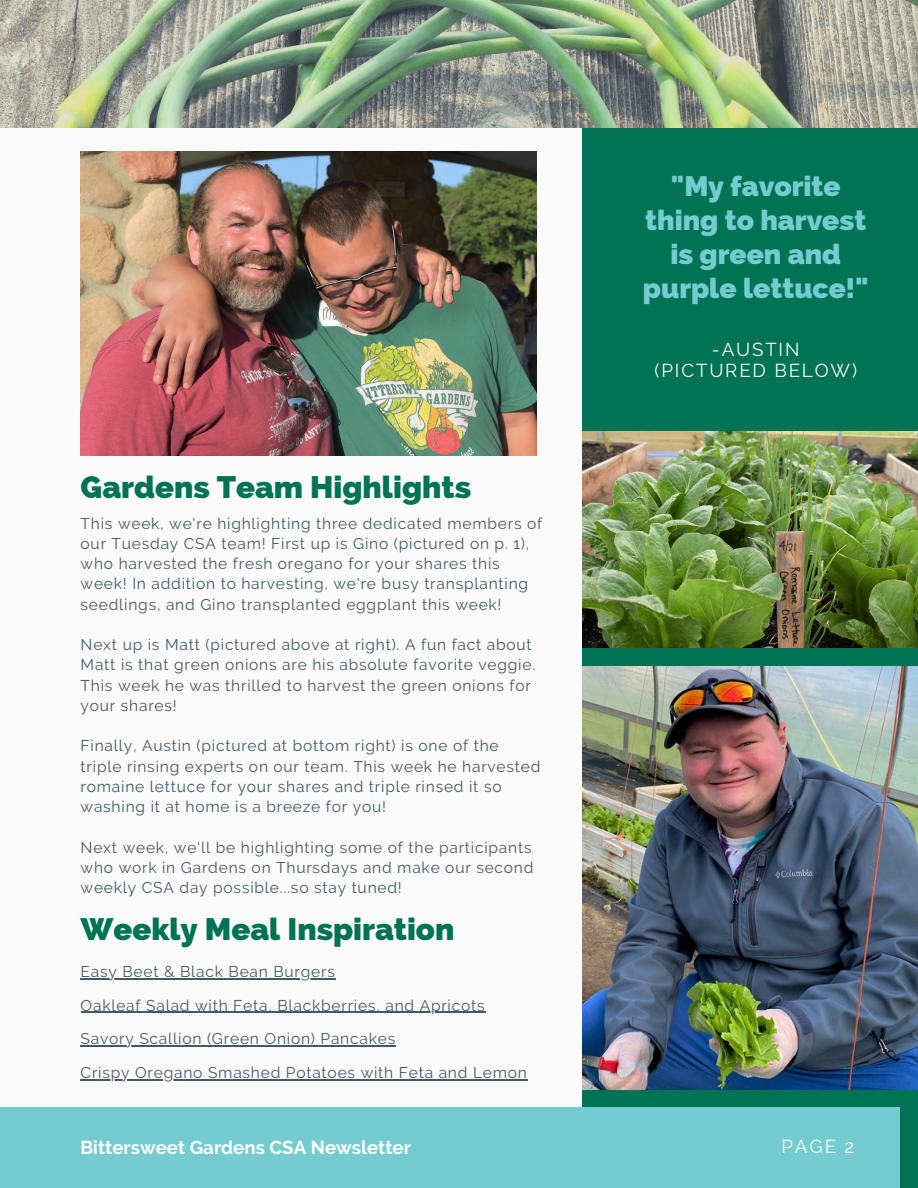
<style>
.page{position:relative;width:918px;height:1188px;background:#fafafa}
.page>*{position:absolute;margin:0;border:0;box-sizing:border-box;transform-origin:0 0}
.t1{font:800 31.2px "Raleway";color:#007355}
.t2{font:800 28.2px/33.8px "Raleway";color:#75ccd0;text-align:center}
.t3{font:700 18.75px "Raleway";color:#fff}
.t4{font:18.75px "Raleway";letter-spacing:.1em;color:#fafafa}
.t5{font:15.6px/20.2px "Raleway";letter-spacing:.05em;color:#435967}
</style>
<div class="page">
<div style="left:582px;top:107px;width:336px;height:1081px;background:#007355"></div>
<div style="left:0;top:1107px;width:900px;height:81px;background:#75ccd0"></div>
<img style="left:0;top:0;width:918px;height:127px">
<img style="left:582px;top:666px;width:336px;height:423px">
<img style="left:81px;top:152px;width:455px;height:303px">
<img style="left:582px;top:432px;width:336px;height:216px">
<hr style="left:81px;top:978px;width:255px;height:1px;background:#435967">
<hr style="left:81px;top:1012px;width:404px;height:1px;background:#435967">
<hr style="left:81px;top:1045px;width:315px;height:2px;background:#435967">
<hr style="left:81px;top:1079px;width:447px;height:1px;background:#435967">
<p class="t1" style="left:81px;top:469px;width:392px">Gardens Team Highlights</p>
<p class="t5" style="left:81px;top:513px;width:463px">This week, we're highlighting three dedicated members of our Tuesday CSA team! First up is Gino (pictured on p. 1), who harvested the fresh oregano for your shares this week! In addition to harvesting, we're busy transplanting seedlings, and Gino transplanted eggplant this week!</p>
<p class="t5" style="left:81px;top:634px;width:456px">Next up is Matt (pictured above at right). A fun fact about Matt is that green onions are his absolute favorite veggie.<br>This week he was thrilled to harvest the green onions for your shares!</p>
<p class="t5" style="left:81px;top:736px;width:461px">Finally, Austin (pictured at bottom right) is one of the triple rinsing experts on our team. This week he harvested romaine lettuce for your shares and triple rinsed it so washing it at home is a breeze for you!</p>
<p class="t5" style="left:81px;top:837px;width:454px;text-align:justify">Next week, we'll be highlighting some of the participants who work in Gardens on Thursdays and make our second weekly CSA day possible...so stay tuned!</p>
<p class="t1" style="left:81px;top:911px;width:375px">Weekly Meal Inspiration</p>
<p class="t5" style="left:81px;top:961px;width:256px">Easy Beet &amp; Black Bean Burgers</p>
<p class="t5" style="left:81px;top:995px;width:406px">Oakleaf Salad with Feta, Blackberries, and Apricots</p>
<p class="t5" style="left:81px;top:1029px;width:316px">Savory Scallion (Green Onion) Pancakes</p>
<p class="t5" style="left:81px;top:1062px;width:448px">Crispy Oregano Smashed Potatoes with Feta and Lemon</p>
<p class="t2" style="left:643px;top:169px;width:227px">"My favorite thing to harvest is green and purple lettuce!"</p>
<p class="t4" style="left:712px;top:338px;width:89px">-AUSTIN</p>
<p class="t4" style="left:655px;top:359px;width:204px">(PICTURED BELOW)</p>
<p class="t3" style="left:81px;top:1136px;width:332px">Bittersweet Gardens CSA Newsletter</p>
<p class="t4" style="left:781px;top:1135px;width:74px">PAGE 2</p>
</div>
